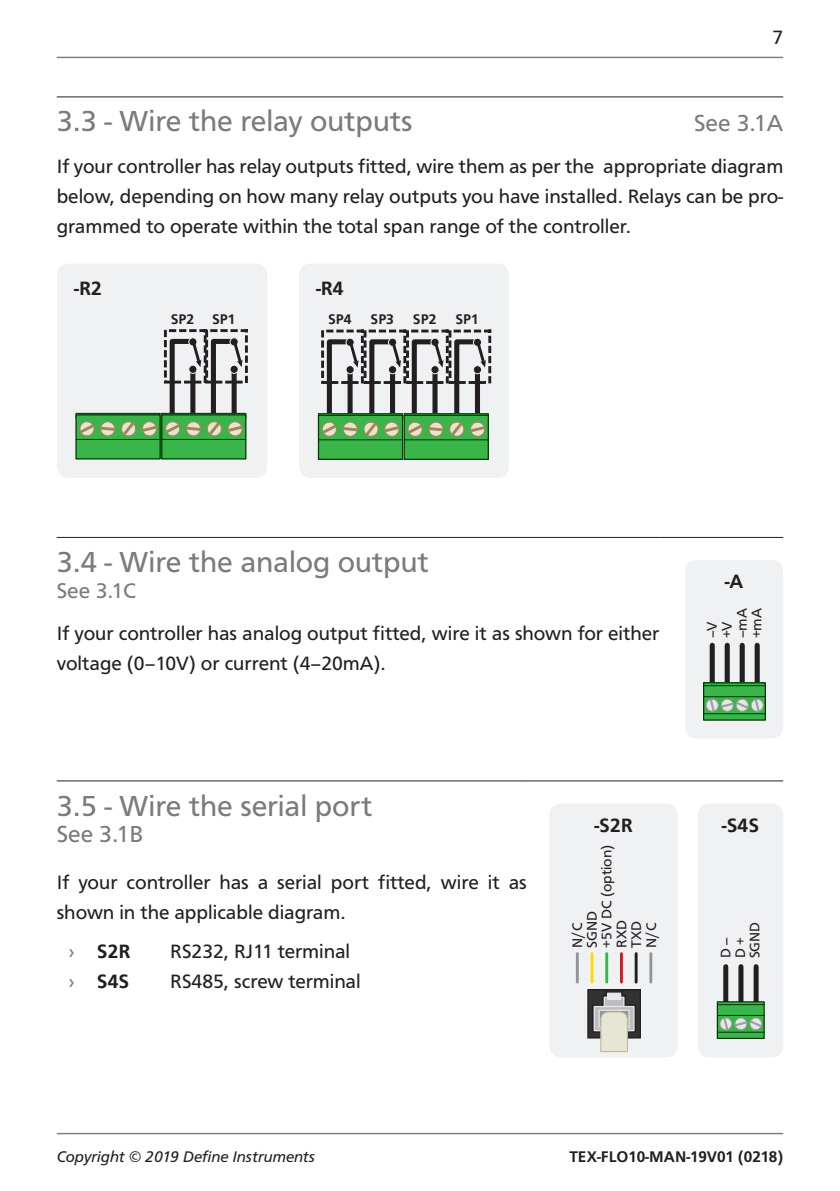
<style>
.page{position:relative;width:840px;height:1191px;background:#fff}
.page>*{position:absolute;margin:0;border:0;box-sizing:border-box;transform-origin:0 0}
.t1{font:30px "Carto Gothic Pro";color:#7a7c7c}
.t2{font:24px "Carto Gothic Pro";color:#7a7c7c}
.t3{font:22px "Carto Gothic Pro";color:#7a7c7c}
.t4{font:20px/30px "Carto Gothic Pro";color:#231f20}
.t5{font:700 20px "Carto Gothic Pro";color:#231f20}
.t6{font:italic 16px "Carto Gothic Pro";color:#231f20}
.t7{font:700 16px "Carto Gothic Pro";color:#231f20}
.t8{font:14.6px/14.8px "Carto Gothic Pro";color:#231f20}
.t9{font:14.4px/14.8px "Carto Gothic Pro";color:#231f20}
.t10{font:700 14.4px "Carto Gothic Pro";color:#231f20}
.s1{font-weight:400;color:#7a7c7c}
</style>
<div class="page">
<hr style="left:57px;top:57px;width:725px;height:1px;background:#7a7c7c">
<hr style="left:57px;top:1132px;width:725px;height:2px;background:#7a7c7c">
<hr style="left:57px;top:96px;width:725px;height:1px;background:#231f20">
<div style="left:57px;top:263px;width:210px;height:215px;background:#f0f1f2;border-radius:11px"></div>
<div style="left:164px;top:329px;width:42px;height:54px;border:3px dashed #231f20"></div>
<div style="left:205px;top:329px;width:43px;height:54px;border:3px dashed #231f20"></div>
<div style="left:161px;top:413px;width:85px;height:6px;border:1px solid #003603"></div>
<div style="left:162px;top:415px;width:84px;height:44px;background:#3ab54a"></div>
<div style="left:161px;top:414px;width:85px;height:45px;border:1px solid #003603"></div>
<hr style="left:162px;top:439px;width:84px;height:1px;background:#003603">
<div style="left:76px;top:413px;width:84px;height:6px;border:1px solid #003603"></div>
<div style="left:76px;top:415px;width:84px;height:44px;background:#3ab54a"></div>
<div style="left:75px;top:414px;width:86px;height:45px;border:1px solid #003603"></div>
<hr style="left:76px;top:439px;width:84px;height:1px;background:#003603">
<svg style="left:77px;top:336px;width:168px;height:102px"></svg>
<div style="left:299px;top:263px;width:210px;height:215px;background:#f0f1f2;border-radius:11px"></div>
<div style="left:406px;top:329px;width:42px;height:55px;border:3px dashed #231f20"></div>
<div style="left:448px;top:329px;width:43px;height:55px;border:3px dashed #231f20"></div>
<div style="left:321px;top:329px;width:42px;height:55px;border:3px dashed #231f20"></div>
<div style="left:363px;top:329px;width:43px;height:55px;border:3px dashed #231f20"></div>
<div style="left:404px;top:415px;width:84px;height:44px;background:#3ab54a"></div>
<div style="left:403px;top:415px;width:85px;height:45px;border:1px solid #003603"></div>
<hr style="left:404px;top:439px;width:84px;height:1px;background:#003603">
<div style="left:318px;top:413px;width:84px;height:6px;border:1px solid #003603"></div>
<div style="left:318px;top:415px;width:84px;height:44px;background:#3ab54a"></div>
<div style="left:318px;top:415px;width:85px;height:45px;border:1px solid #003603"></div>
<hr style="left:318px;top:439px;width:84px;height:1px;background:#003603">
<svg style="left:319px;top:337px;width:169px;height:102px"></svg>
<hr style="left:57px;top:537px;width:602px;height:1px;background:#231f20">
<hr style="left:659px;top:537px;width:123px;height:1px;background:#231f20">
<div style="left:684px;top:560px;width:98px;height:178px;background:#f0f1f2;border-radius:11px"></div>
<div style="left:724px;top:645px;width:5px;height:38px;background:#231f20"></div>
<div style="left:739px;top:645px;width:5px;height:38px;background:#231f20"></div>
<div style="left:754px;top:645px;width:5px;height:38px;background:#231f20"></div>
<div style="left:709px;top:645px;width:5px;height:38px;background:#231f20"></div>
<div style="left:703px;top:683px;width:62px;height:37px;background:#3ab54a"></div>
<div style="left:702px;top:682px;width:63px;height:38px;border:1px solid #003603"></div>
<hr style="left:703px;top:685px;width:62px;height:1px;background:#003603">
<hr style="left:703px;top:713px;width:62px;height:1px;background:#003603">
<hr style="left:703px;top:696px;width:62px;height:1px;background:#003603">
<svg style="left:704px;top:696px;width:60px;height:17px"></svg>
<hr style="left:57px;top:780px;width:469px;height:1px;background:#231f20">
<hr style="left:526px;top:780px;width:256px;height:1px;background:#231f20">
<div style="left:549px;top:803px;width:128px;height:254px;background:#f0f1f2;border-radius:11px"></div>
<svg style="left:587px;top:989px;width:53px;height:63px"></svg>
<hr style="left:619px;top:953px;width:3px;height:29px;background:#d71729">
<hr style="left:605px;top:953px;width:3px;height:29px;background:#3ab54a">
<hr style="left:590px;top:953px;width:3px;height:29px;background:#ffdc01">
<hr style="left:575px;top:953px;width:3px;height:29px;background:#939598">
<hr style="left:649px;top:953px;width:3px;height:29px;background:#939598">
<hr style="left:634px;top:953px;width:3px;height:29px;background:#231f20">
<div style="left:697px;top:803px;width:85px;height:254px;background:#f0f1f2;border-radius:11px"></div>
<svg style="left:723px;top:966px;width:4px;height:35px"></svg>
<div style="left:753px;top:966px;width:5px;height:37px;background:#231f20"></div>
<div style="left:738px;top:966px;width:5px;height:37px;background:#231f20"></div>
<div style="left:717px;top:1001px;width:46px;height:37px;background:#3ab54a"></div>
<div style="left:716px;top:1001px;width:48px;height:38px;border:1px solid #003603"></div>
<hr style="left:717px;top:1004px;width:46px;height:1px;background:#003603">
<hr style="left:717px;top:1031px;width:46px;height:1px;background:#003603">
<hr style="left:717px;top:1015px;width:46px;height:1px;background:#003603">
<svg style="left:718px;top:1016px;width:45px;height:16px"></svg>
<p class="t4" style="left:772px;top:22px;width:12px">7</p>
<h1 class="t1" style="left:57px;top:104px;width:357px">3.3 - Wire the relay outputs</h1>
<p class="t2" style="left:693px;top:110px;width:90px">See 3.1A</p>
<p class="t4" style="left:57px;top:151px;width:727px;text-align:justify">If your controller has relay outputs fitted, wire them as per the appropriate diagram below, depending on how many relay outputs you have installed. Relays can be pro&shy;grammed to operate within the total span range of the controller.</p>
<p class="t5" style="left:74px;top:276px;width:29px">-R2</p>
<p class="t10" style="left:171px;top:311px;width:66px">SP2 SP1</p>
<p class="t5" style="left:316px;top:276px;width:29px">-R4</p>
<p class="t10" style="left:328px;top:311px;width:25px">SP4</p>
<p class="t10" style="left:370px;top:311px;width:25px">SP3</p>
<p class="t10" style="left:413px;top:311px;width:25px">SP2</p>
<p class="t10" style="left:455px;top:311px;width:25px">SP1</p>
<h1 class="t1" style="left:57px;top:545px;width:373px">3.4 - Wire the analog output</h1>
<p class="t3" style="left:57px;top:578px;width:81px">See 3.1C</p>
<p class="t4" style="left:57px;top:618px;width:603px">If your controller has analog output fitted, wire it as shown for either voltage (0–10V) or current (4–20mA).</p>
<p class="t5" style="left:724px;top:570px;width:20px">-A</p>
<p class="t8" style="left:704px;top:638px;width:32px;rotate:-90deg">–V +V –mA +mA</p>
<h1 class="t1" style="left:57px;top:788px;width:317px">3.5 - Wire the serial port</h1>
<p class="t2" style="left:57px;top:820px;width:88px">See 3.1B</p>
<p class="t4" style="left:57px;top:867px;width:471px">If your controller has a serial port fitted, wire it as shown in the applicable diagram.</p>
<p class="t5" style="left:68px;top:940px;width:64px"><span class="s1">›</span> S2R</p>
<p class="t4" style="left:170px;top:936px;width:181px">RS232, RJ11 terminal</p>
<p class="t5" style="left:68px;top:970px;width:63px"><span class="s1">›</span> S4S</p>
<p class="t4" style="left:170px;top:966px;width:192px">RS485, screw terminal</p>
<p class="t5" style="left:594px;top:813px;width:40px">-S2R</p>
<p class="t9" style="left:569px;top:947px;width:104px;rotate:-90deg">N/C<br>SGND<br>+5V DC (option)<br>RXD<br>TXD<br>N/C</p>
<p class="t5" style="left:721px;top:813px;width:39px">-S4S</p>
<p class="t9" style="left:717px;top:958px;width:38px;rotate:-90deg">D -<br>D +<br>SGND</p>
<p class="t6" style="left:57px;top:1147px;width:259px">Copyright © 2019 Define Instruments</p>
<p class="t7" style="left:569px;top:1147px;width:215px">TEX-FLO10-MAN-19V01 (0218)</p>
</div>
